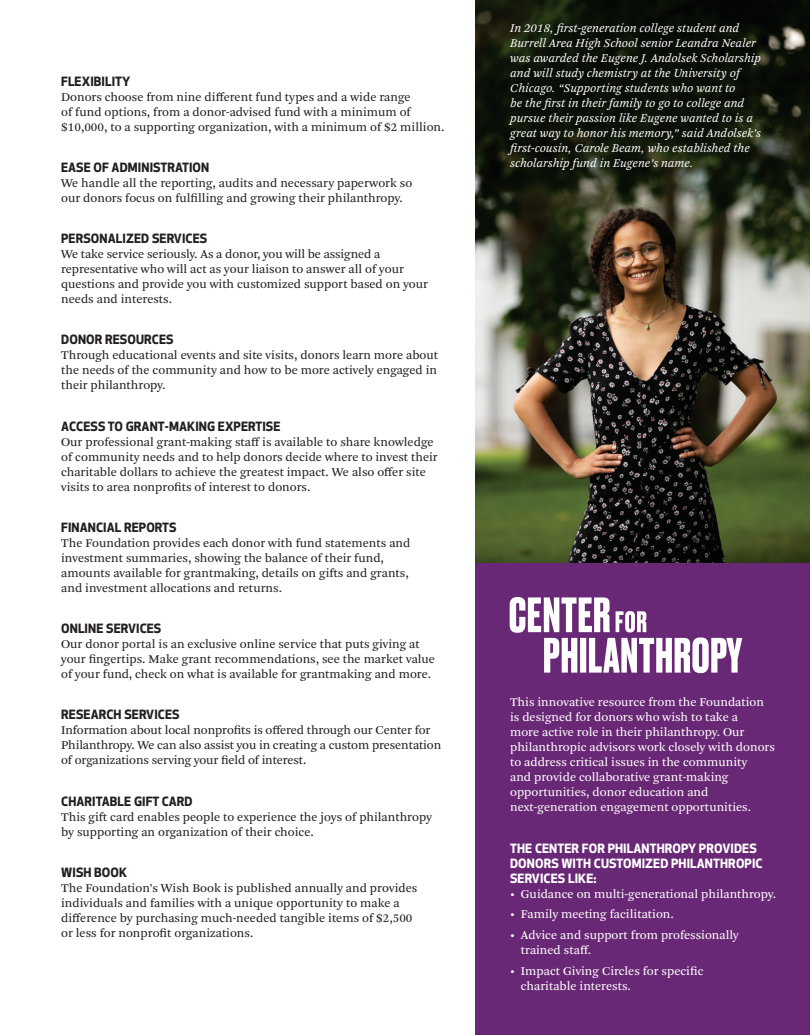
<style>
.page{position:relative;width:810px;height:1035px;background:#fff}
.page>*{position:absolute;margin:0;border:0;box-sizing:border-box;transform-origin:0 0}
.t1{font:12.5px/15px "Arnhem Pro Blond";color:#231f20}
.t2{font:12.5px/15px "Arnhem Pro Blond";color:#fff}
.t3{font:italic 12.5px/15px "Arnhem Pro Blond";color:#fff}
.t4{font:700 12.5px "Apex New";letter-spacing:.01em;color:#231f20}
.t5{font:700 12.5px/15px "Apex New";letter-spacing:.01em;color:#fff}
</style>
<div class="page">
<img style="left:475px;top:0;width:335px;height:563px">
<div style="left:475px;top:563px;width:335px;height:472px;background:#692875"></div>
<svg style="left:510px;top:597px;width:232px;height:76px"></svg>
<p class="t4" style="left:61px;top:74px;width:71px">FLEXIBILITY</p>
<p class="t1" style="left:61px;top:89px;width:385px">Donors choose from nine different fund types and a wide range<br>of fund options, from a donor-advised fund with a minimum of $10,000, to a supporting organization, with a minimum of $2 million.</p>
<p class="t4" style="left:61px;top:160px;width:150px">EASE OF ADMINISTRATION</p>
<p class="t1" style="left:61px;top:176px;width:353px">We handle all the reporting, audits and necessary paperwork so our donors focus on fulfilling and growing their philanthropy.</p>
<p class="t4" style="left:61px;top:231px;width:148px">PERSONALIZED SERVICES</p>
<p class="t1" style="left:61px;top:247px;width:368px">We take service seriously. As a donor, you will be assigned a representative who will act as your liaison to answer all of your questions and provide you with customized support based on your needs and interests.</p>
<p class="t4" style="left:61px;top:332px;width:114px">DONOR RESOURCES</p>
<p class="t1" style="left:61px;top:348px;width:378px;text-align:justify">Through educational events and site visits, donors learn more about the needs of the community and how to be more actively engaged in their philanthropy.</p>
<p class="t4" style="left:61px;top:419px;width:221px">ACCESS TO GRANT-MAKING EXPERTISE</p>
<p class="t1" style="left:61px;top:434px;width:378px">Our professional grant-making staff is available to share knowledge of community needs and to help donors decide where to invest their charitable dollars to achieve the greatest impact. We also offer site visits to area nonprofits of interest to donors.</p>
<p class="t4" style="left:61px;top:520px;width:117px">FINANCIAL REPORTS</p>
<p class="t1" style="left:61px;top:536px;width:351px">The Foundation provides each donor with fund statements and investment summaries, showing the balance of their fund, amounts available for grantmaking, details on gifts and grants, and investment allocations and returns.</p>
<p class="t4" style="left:61px;top:621px;width:102px">ONLINE SERVICES</p>
<p class="t1" style="left:61px;top:637px;width:375px">Our donor portal is an exclusive online service that puts giving at your fingertips. Make grant recommendations, see the market value of your fund, check on what is available for grantmaking and more.</p>
<p class="t4" style="left:61px;top:707px;width:120px">RESEARCH SERVICES</p>
<p class="t1" style="left:61px;top:723px;width:382px">Information about local nonprofits is offered through our Center for<br>Philanthropy. We can also assist you in creating a custom presentation of organizations serving your field of interest.</p>
<p class="t4" style="left:61px;top:794px;width:133px">CHARITABLE GIFT CARD</p>
<p class="t1" style="left:61px;top:809px;width:372px">This gift card enables people to experience the joys of philanthropy by supporting an organization of their choice.</p>
<p class="t4" style="left:61px;top:865px;width:68px">WISH BOOK</p>
<p class="t1" style="left:61px;top:881px;width:358px">The Foundation’s Wish Book is published annually and provides individuals and families with a unique opportunity to make a difference by purchasing much-needed tangible items of $2,500 or less for nonprofit organizations.</p>
<p class="t3" style="left:510px;top:21px;width:252px">In 2018, first-generation college student and Burrell Area High School senior Leandra Nealer was awarded the Eugene J. Andolsek Scholarship and will study chemistry at the University of Chicago. “Supporting students who want to<br>be the first in their family to go to college and pursue their passion like Eugene wanted to is a great way to honor his memory,” said Andolsek’s first-cousin, Carole Beam, who established the scholarship fund in Eugene’s name.</p>
<p class="t2" style="left:510px;top:695px;width:266px">This innovative resource from the Foundation is designed for donors who wish to take a<br>more active role in their philanthropy. Our philanthropic advisors work closely with donors to address critical issues in the community<br>and provide collaborative grant-making opportunities, donor education and next-generation engagement opportunities.</p>
<p class="t5" style="left:510px;top:841px;width:254px">THE CENTER FOR PHILANTHROPY PROVIDES<br>DONORS WITH CUSTOMIZED PHILANTHROPIC<br>SERVICES LIKE:</p>
<p class="t2" style="left:510px;top:886px;width:268px">• Guidance on multi-generational philanthropy.</p>
<p class="t2" style="left:510px;top:907px;width:165px">• Family meeting facilitation.</p>
<p class="t2" style="left:521px;top:928px;width:219px;text-indent:-11px">• Advice and support from professionally trained staff.</p>
<p class="t2" style="left:521px;top:963px;width:184px;text-indent:-11px">• Impact Giving Circles for specific charitable interests.</p>
</div>
